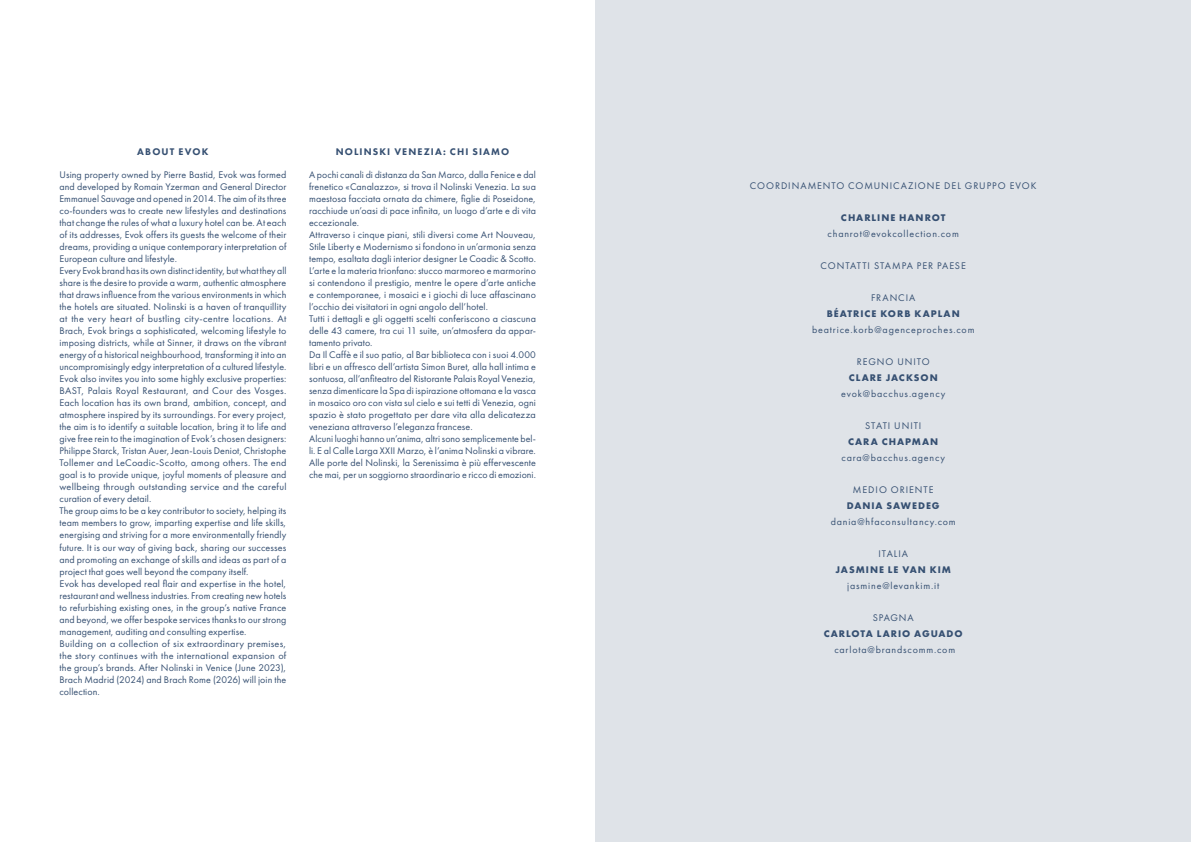
<style>
.page{position:relative;width:1191px;height:842px;background:#fff}
.page>*{position:absolute;margin:0;border:0;box-sizing:border-box;transform-origin:0 0}
.t1{font:10px/12px "Futura PT";letter-spacing:.01em;color:#365072}
.t2{font:700 10px "Futura PT";letter-spacing:.095em;color:#365072}
.t3{font:10px "Futura PT";letter-spacing:.08em;color:#365072}
.t4{font:10px "Futura PT";letter-spacing:.085em;color:#365072}
.t5{font:10px "Futura PT";letter-spacing:.095em;color:#365072}
.t6{font:800 10px "Futura PT";letter-spacing:.11em;color:#365072}
.t7{font:10px "Futura PT";letter-spacing:.09em;color:#365072}
</style>
<div class="page">
<div style="left:595px;top:0;width:596px;height:842px;background:#dfe3e8"></div>
<p class="t6" style="left:137px;top:146px;width:73px">ABOUT EVOK</p>
<p class="t1" style="left:60px;top:169px;width:228px">Using property owned by Pierre Bastid, Evok was formed and developed by Romain Yzerman and General Director Emmanuel Sauvage and opened in 2014. The aim of its three co-founders was to create new lifestyles and destinations that change the rules of what a luxury hotel can be. At each of its addresses, Evok offers its guests the welcome of their dreams, providing a unique contemporary interpretation of European culture and lifestyle.<br>Every Evok brand has its own distinct identity, but what they all share is the desire to provide a warm, authentic atmosphere that draws influence from the various environments in which the hotels are situated. Nolinski is a haven of tranquillity at the very heart of bustling city-centre locations. At Brach, Evok brings a sophisticated, welcoming lifestyle to imposing districts, while at Sinner, it draws on the vibrant energy of a historical neighbourhood, transforming it into an uncompromisingly edgy interpretation of a cultured lifestyle.<br>Evok also invites you into some highly exclusive properties:<br>BAST, Palais Royal Restaurant, and Cour des Vosges.<br>Each location has its own brand, ambition, concept, and atmosphere inspired by its surroundings. For every project, the aim is to identify a suitable location, bring it to life and give free rein to the imagination of Evok’s chosen designers:<br>Philippe Starck, Tristan Auer, Jean-Louis Deniot, Christophe Tollemer and LeCoadic-Scotto, among others. The end goal is to provide unique, joyful moments of pleasure and wellbeing through outstanding service and the careful curation of every detail.<br>The group aims to be a key contributor to society, helping its team members to grow, imparting expertise and life skills, energising and striving for a more environmentally friendly future. It is our way of giving back, sharing our successes and promoting an exchange of skills and ideas as part of a project that goes well beyond the company itself.<br>Evok has developed real flair and expertise in the hotel, restaurant and wellness industries. From creating new hotels to refurbishing existing ones, in the group’s native France and beyond, we offer bespoke services thanks to our strong management, auditing and consulting expertise.<br>Building on a collection of six extraordinary premises, the story continues with the international expansion of the group’s brands. After Nolinski in Venice (June 2023), Brach Madrid (2024) and Brach Rome (2026) will join the collection.</p>
<p class="t6" style="left:336px;top:145px;width:175px">NOLINSKI VENEZIA: CHI SIAMO</p>
<p class="t1" style="left:309px;top:169px;width:228px">A pochi canali di distanza da San Marco, dalla Fenice e dal frenetico «Canalazzo», si trova il Nolinski Venezia. La sua maestosa facciata ornata da chimere, figlie di Poseidone, racchiude un’oasi di pace infinita, un luogo d’arte e di vita eccezionale.<br>Attraverso i cinque piani, stili diversi come Art Nouveau, Stile Liberty e Modernismo si fondono in un’armonia senza tempo, esaltata dagli interior designer Le Coadic &amp; Scotto.<br>L’arte e la materia trionfano: stucco marmoreo e marmorino si contendono il prestigio, mentre le opere d’arte antiche e contemporanee, i mosaici e i giochi di luce affascinano l’occhio dei visitatori in ogni angolo dell’hotel.<br>Tutti i dettagli e gli oggetti scelti conferiscono a ciascuna delle 43 camere, tra cui 11 suite, un’atmosfera da appar&shy;tamento privato.<br>Da Il Caffè e il suo patio, al Bar biblioteca con i suoi 4.000 libri e un affresco dell’artista Simon Buret, alla hall intima e sontuosa, all’anfiteatro del Ristorante Palais Royal Venezia, senza dimenticare la Spa di ispirazione ottomana e la vasca in mosaico oro con vista sul cielo e sui tetti di Venezia, ogni spazio è stato progettato per dare vita alla delicatezza veneziana attraverso l’eleganza francese.<br>Alcuni luoghi hanno un’anima, altri sono semplicemente bel&shy;li. E al Calle Larga XXII Marzo, è l’anima Nolinski a vibrare.<br>Alle porte del Nolinski, la Serenissima è più effervescente che mai, per un soggiorno straordinario e ricco di emozioni.</p>
<p class="t5" style="left:750px;top:179px;width:288px">COORDINAMENTO COMUNICAZIONE DEL GRUPPO EVOK</p>
<p class="t2" style="left:841px;top:211px;width:106px">CHARLINE HANROT</p>
<p class="t3" style="left:827px;top:227px;width:133px">chanrot@evokcollection.com</p>
<p class="t7" style="left:820px;top:259px;width:147px">CONTATTI STAMPA PER PAESE</p>
<p class="t5" style="left:871px;top:291px;width:46px">FRANCIA</p>
<p class="t2" style="left:826px;top:307px;width:134px">BÉATRICE KORB KAPLAN</p>
<p class="t4" style="left:812px;top:323px;width:164px">beatrice.korb@agenceproches.com</p>
<p class="t5" style="left:856px;top:355px;width:74px">REGNO UNITO</p>
<p class="t2" style="left:848px;top:371px;width:91px">CLARE JACKSON</p>
<p class="t4" style="left:841px;top:387px;width:105px">evok@bacchus.agency</p>
<p class="t7" style="left:865px;top:419px;width:58px">STATI UNITI</p>
<p class="t2" style="left:848px;top:435px;width:92px">CARA CHAPMAN</p>
<p class="t4" style="left:841px;top:451px;width:105px">cara@bacchus.agency</p>
<p class="t5" style="left:853px;top:483px;width:82px">MEDIO ORIENTE</p>
<p class="t2" style="left:846px;top:499px;width:94px">DANIA SAWEDEG</p>
<p class="t3" style="left:830px;top:515px;width:127px">dania@hfaconsultancy.com</p>
<p class="t1" style="left:878px;top:547px;width:31px">ITALIA</p>
<p class="t2" style="left:835px;top:563px;width:117px">JASMINE LE VAN KIM</p>
<p class="t3" style="left:847px;top:579px;width:93px">jasmine@levankim.it</p>
<p class="t1" style="left:872px;top:611px;width:42px">SPAGNA</p>
<p class="t2" style="left:823px;top:627px;width:140px">CARLOTA LARIO AGUADO</p>
<p class="t3" style="left:834px;top:643px;width:122px">carlota@brandscomm.com</p>
</div>
